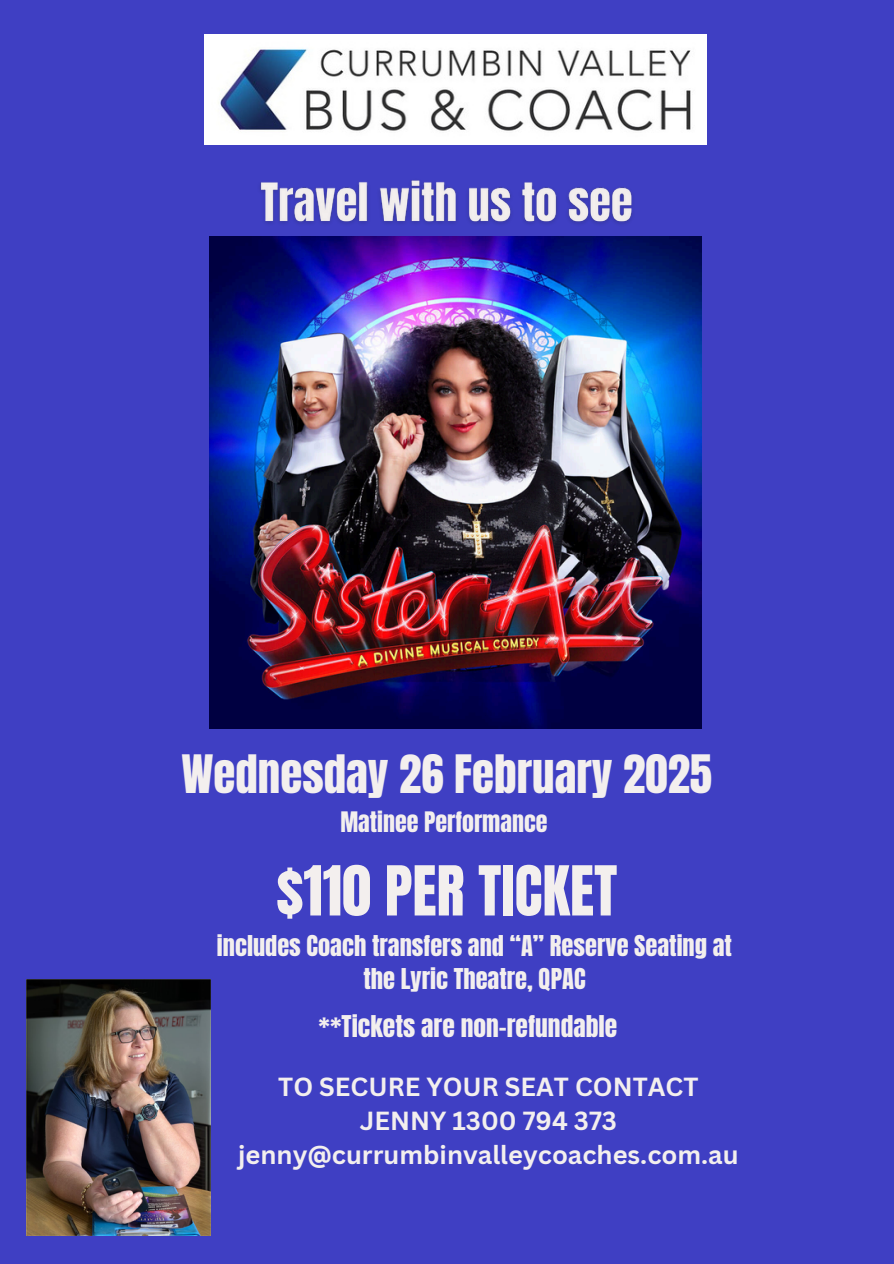
<style>
.page{position:relative;width:894px;height:1264px;background:#fff}
.page>*{position:absolute;margin:0;border:0;box-sizing:border-box;transform-origin:0 0}
.t1{font:58.5px "Anton";color:#f3efee}
.t2{font:45px "Anton";color:#f3efee}
.t3{font:700 25.5px/33.8px "Canva Sans";color:#f3efee;text-align:center}
.t4{font:25.5px "Anton";color:#f3efee}
.t5{font:24.45px/33.2px "Anton";color:#f3efee;text-align:center}
.t6{font:24px "Anton";color:#f3efee}
</style>
<div class="page">
<div style="left:0;top:0;width:893px;height:1263px;background:#3f3fc3"></div>
<img style="left:204px;top:34px;width:502px;height:110px">
<img style="left:260px;top:180px;width:372px;height:44px">
<img style="left:209px;top:236px;width:492px;height:492px">
<img style="left:26px;top:979px;width:185px;height:256px">
<h1 class="t2" style="left:181px;top:742px;width:532px">Wednesday 26 February 2025</h1>
<h1 class="t6" style="left:340px;top:804px;width:209px">Matinee Performance</h1>
<p class="t1" style="left:276px;top:848px;width:342px">$110 PER TICKET</p>
<p class="t5" style="left:217px;top:929px;width:516px">includes Coach transfers and “A” Reserve Seating at the Lyric Theatre, QPAC</p>
<p class="t4" style="left:318px;top:1007px;width:300px">**Tickets are non-refundable</p>
<h3 class="t3" style="left:238px;top:1069px;width:502px">TO SECURE YOUR SEAT CONTACT<br>JENNY 1300 794 373 jenny@currumbinvalleycoaches.com.au</h3>
</div>
